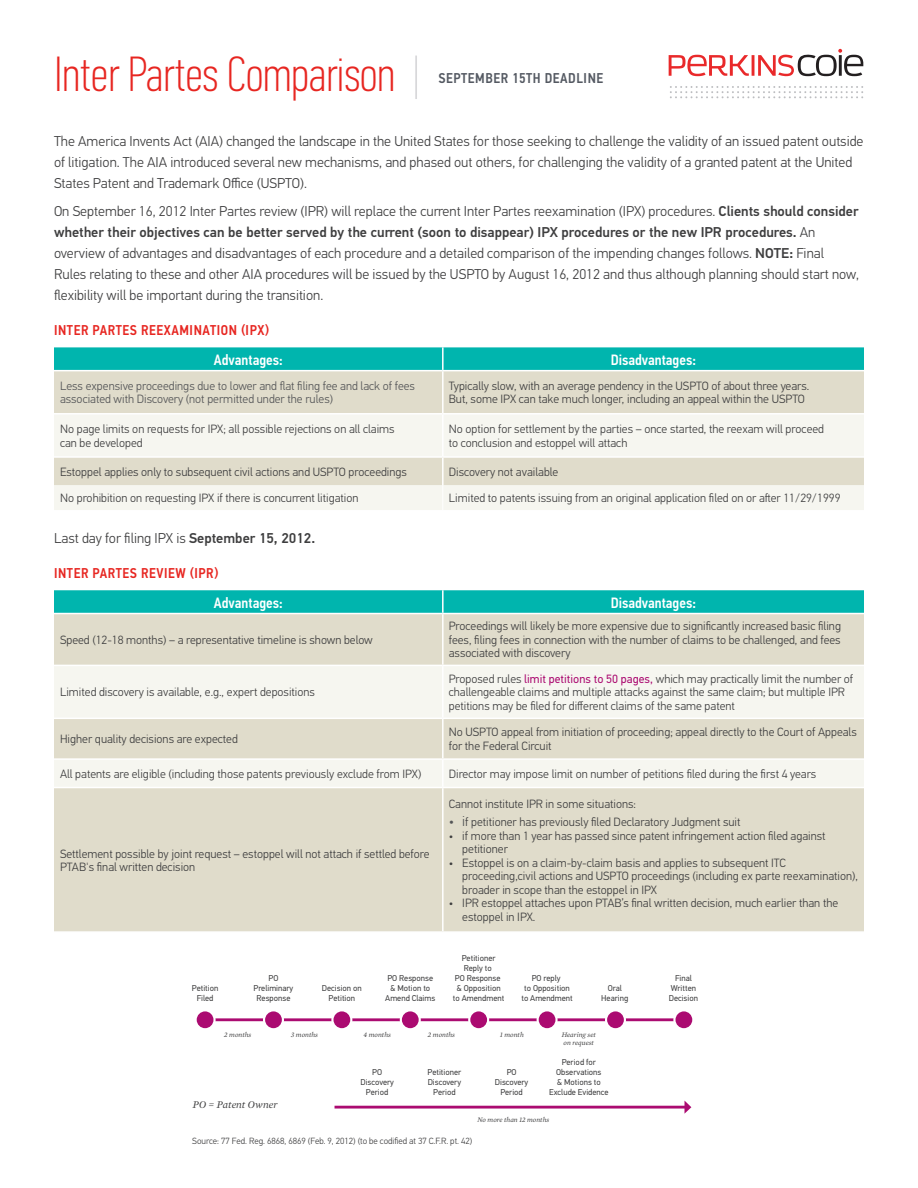
<style>
.page{position:relative;width:918px;height:1188px;background:#fff}
.page>*{position:absolute;margin:0;border:0;box-sizing:border-box;transform-origin:0 0}
.Industry_Practice_Re{font:100 49.5px "PF Din Text Comp Pro";color:#e72621}
.Subhead_2{font:500 15px "PF Din Text Cond Pro";color:#fff}
.Body_text{font:500 15px "PF Din Text Cond Pro";color:#fff}
.Body_Text{font:300 14.25px/21px "PF Din Text Pro";color:#3e3e3f}
.Sub_head_1_-_red{font:500 14.25px "PF Din Text Cond Pro";letter-spacing:.04em;color:#e72621}
.Onesheet_Tagline{font:500 14.25px "PF Din Text Cond Pro";letter-spacing:.04em;color:#545962}
.Body_Text-Table_Back{font:300 12px/13.5px "PF Din Text Pro";color:#3e3e3f}
.Body_Text-Table_Back-2{font:300 12px/13.5px "PF Din Text Pro";color:#545557}
.Bullet_text{font:italic 10.5px "Mercury Text G1";color:#3e3e3f}
.Disclaimer{font:300 9px "PF Din Text Pro";color:#3e3e3f}
.t1{font:8.55px/9.9px "PF Din Text Pro";color:#3e3e3f;text-align:center}
.t2{font:italic 7.05px/8.6px "Mercury Text G1";color:#3e3e3f}
.s1{font-family:"PF Din Text Comp Pro X Thin";font-weight:400;color:#bcbdc0}
.s2{font-weight:500}
.s3{font-weight:400;color:#ab0b71}
.s4{font-size:14.25px;color:#545557}
</style>
<div class="page">
<svg style="left:669px;top:49px;width:194px;height:27px"></svg>
<svg style="left:670px;top:86px;width:194px;height:13px"></svg>
<svg style="left:54px;top:347px;width:810px;height:66px;background:#92cec1"></svg>
<div style="left:54px;top:415px;width:810px;height:41px;background:#f6f6f0"></div>
<hr style="left:442px;top:347px;width:2px;height:23px;background:#fff">
<hr style="left:54px;top:370px;width:389px;height:1px;background:#fff">
<hr style="left:443px;top:370px;width:421px;height:1px;background:#fff">
<hr style="left:442px;top:371px;width:2px;height:42px;background:#fff">
<hr style="left:442px;top:415px;width:2px;height:41px;background:#fff">
<svg style="left:54px;top:457px;width:810px;height:53px"></svg>
<svg style="left:54px;top:590px;width:810px;height:23px;background:#05b6af"></svg>
<div style="left:54px;top:614px;width:810px;height:317px;background:#e0dccb"></div>
<svg style="left:54px;top:666px;width:810px;height:121px;fill:#f6f6f0"></svg>
<hr style="left:442px;top:590px;width:2px;height:23px;background:#fff">
<hr style="left:442px;top:614px;width:2px;height:51px;background:#fff">
<hr style="left:54px;top:665px;width:389px;height:1px;background:#fff">
<hr style="left:443px;top:665px;width:421px;height:1px;background:#fff">
<hr style="left:442px;top:666px;width:2px;height:52px;background:#fff">
<hr style="left:54px;top:718px;width:389px;height:1px;background:#fff">
<hr style="left:443px;top:718px;width:421px;height:1px;background:#fff">
<hr style="left:442px;top:719px;width:2px;height:39px;background:#fff">
<hr style="left:54px;top:758px;width:389px;height:2px;background:#fff">
<hr style="left:443px;top:758px;width:421px;height:2px;background:#fff">
<hr style="left:442px;top:760px;width:2px;height:27px;background:#fff">
<hr style="left:54px;top:787px;width:389px;height:1px;background:#fff">
<hr style="left:443px;top:787px;width:421px;height:1px;background:#fff">
<hr style="left:442px;top:788px;width:2px;height:143px;background:#fff">
<hr style="left:205px;top:1018px;width:478px;height:3px;background:#ab0b71">
<svg style="left:196px;top:1011px;width:20px;height:18px"></svg>
<svg style="left:263px;top:1011px;width:21px;height:18px"></svg>
<svg style="left:331px;top:1011px;width:21px;height:18px"></svg>
<svg style="left:400px;top:1011px;width:21px;height:18px"></svg>
<svg style="left:468px;top:1011px;width:21px;height:18px"></svg>
<svg style="left:537px;top:1011px;width:21px;height:18px"></svg>
<svg style="left:605px;top:1011px;width:21px;height:18px"></svg>
<svg style="left:673px;top:1011px;width:20px;height:18px"></svg>
<hr style="left:335px;top:1106px;width:351px;height:3px;background:#ab0b71">
<svg style="left:685px;top:1101px;width:6px;height:12px"></svg>
<p class="Industry_Practice_Re" style="left:54px;top:46px;width:368px">Inter Partes Comparison <span class="s1">|</span></p>
<p class="Onesheet_Tagline" style="left:438px;top:69px;width:166px">SEPTEMBER 15TH DEADLINE</p>
<p class="Body_Text" style="left:54px;top:131px;width:811px">The America Invents Act (AIA) changed the landscape in the United States for those seeking to challenge the validity of an issued patent outside of litigation. The AIA introduced several new mechanisms, and phased out others, for challenging the validity of a granted patent at the United<br>States Patent and Trademark Office (USPTO).</p>
<p class="Body_Text" style="left:54px;top:201px;width:807px">On September 16, 2012 Inter Partes review (IPR) will replace the current Inter Partes reexamination (IPX) procedures. <span class="s2">Clients should consider whether their objectives can be better served by the current (soon to disappear) IPX procedures or the new IPR procedures.</span> An overview of advantages and disadvantages of each procedure and a detailed comparison of the impending changes follows. <span class="s2">NOTE:</span> Final Rules relating to these and other AIA procedures will be issued by the USPTO by August 16, 2012 and thus although planning should start now, flexibility will be important during the transition.</p>
<p class="Sub_head_1_-_red" style="left:54px;top:321px;width:216px">INTER PARTES REEXAMINATION (IPX)</p>
<p class="Subhead_2" style="left:214px;top:350px;width:70px">Advantages:</p>
<p class="Subhead_2" style="left:611px;top:350px;width:87px">Disadvantages:</p>
<p class="Body_Text-Table_Back-2" style="left:60px;top:379px;width:357px">Less expensive proceedings due to lower and flat filing fee and lack of fees associated with Discovery (not permitted under the rules)</p>
<p class="Body_Text-Table_Back" style="left:449px;top:379px;width:362px">Typically slow, with an average pendency in the USPTO of about three years.<br>But, some IPX can take much longer, including an appeal within the USPTO</p>
<p class="Body_Text-Table_Back" style="left:60px;top:422px;width:336px">No page limits on requests for IPX; all possible rejections on all claims can be developed</p>
<p class="Body_Text-Table_Back" style="left:449px;top:422px;width:377px">No option for settlement by the parties – once started, the reexam will proceed to conclusion and estoppel will attach</p>
<p class="Body_Text-Table_Back" style="left:60px;top:465px;width:349px">Estoppel applies only to subsequent civil actions and USPTO proceedings</p>
<p class="Body_Text-Table_Back" style="left:449px;top:465px;width:111px">Discovery not available</p>
<p class="Body_Text-Table_Back" style="left:60px;top:491px;width:300px">No prohibition on requesting IPX if there is concurrent litigation</p>
<p class="Body_Text-Table_Back" style="left:449px;top:491px;width:393px">Limited to patents issuing from an original application filed on or after 11/29/1999</p>
<p class="Body_Text" style="left:54px;top:528px;width:263px">Last day for filing IPX is <span class="s2">September 15, 2012.</span></p>
<p class="Sub_head_1_-_red" style="left:54px;top:564px;width:166px">INTER PARTES REVIEW (IPR)</p>
<p class="Subhead_2" style="left:214px;top:593px;width:70px">Advantages:</p>
<p class="Body_text" style="left:611px;top:593px;width:87px">Disadvantages:</p>
<p class="Body_Text-Table_Back" style="left:60px;top:633px;width:314px">Speed (12-18 months) – a representative timeline is shown below</p>
<p class="Body_Text-Table_Back" style="left:449px;top:620px;width:394px;text-align:justify">Proceedings will likely be more expensive due to significantly increased basic filing fees, filing fees in connection with the number of claims to be challenged, and fees associated with discovery</p>
<p class="Body_Text-Table_Back" style="left:60px;top:686px;width:256px">Limited discovery is available, e.g., expert depositions</p>
<p class="Body_Text-Table_Back" style="left:449px;top:672px;width:406px">Proposed rules <span class="s3">limit petitions to 50 pages,</span> which may practically limit the number of challengeable claims and multiple attacks against the same claim; but multiple IPR petitions may be filed for different claims of the same patent</p>
<p class="Body_Text-Table_Back" style="left:60px;top:733px;width:179px">Higher quality decisions are expected</p>
<p class="Body_Text-Table_Back" style="left:449px;top:726px;width:410px">No USPTO appeal from initiation of proceeding; appeal directly to the Court of Appeals for the Federal Circuit</p>
<p class="Body_Text-Table_Back" style="left:60px;top:767px;width:363px">All patents are eligible (including those patents previously exclude from IPX)</p>
<p class="Body_Text-Table_Back" style="left:449px;top:767px;width:369px">Director may impose limit on number of petitions filed during the first 4 years</p>
<p class="Body_Text-Table_Back" style="left:60px;top:847px;width:371px">Settlement possible by joint request – estoppel will not attach if settled before<br>PTAB's final written decision</p>
<p class="t1" style="left:192px;top:983px;width:28px">Petition<br>Filed</p>
<p class="t1" style="left:254px;top:973px;width:41px">PO<br>Preliminary<br>Response</p>
<p class="t1" style="left:322px;top:983px;width:41px">Decision on<br>Petition</p>
<p class="t1" style="left:385px;top:973px;width:51px">PO Response &amp; Motion to<br>Amend Claims</p>
<p class="Body_Text-Table_Back" style="left:449px;top:797px;width:189px">Cannot institute IPR in some situations:</p>
<p class="Body_Text-Table_Back" style="left:449px;top:815px;width:293px"><span class="s4">• i</span>f petitioner has previously filed Declaratory Judgment suit</p>
<p class="Body_Text-Table_Back" style="left:462px;top:829px;width:365px;text-indent:-14px">• if more than 1 year has passed since patent infringement action filed against petitioner</p>
<p class="Body_Text-Table_Back" style="left:462px;top:856px;width:397px;text-indent:-14px">• Estoppel is on a claim-by-claim basis and applies to subsequent ITC proceeding,civil actions and USPTO proceedings (including ex parte reexamination), broader in scope than the estoppel in IPX</p>
<p class="Body_Text-Table_Back" style="left:462px;top:896px;width:377px;text-indent:-14px">• IPR estoppel attaches upon PTAB’s final written decision, much earlier than the estoppel in IPX.</p>
<p class="t1" style="left:453px;top:953px;width:53px">Petitioner<br>Reply to<br>PO Response &amp; Opposition to Amendment</p>
<p class="t1" style="left:521px;top:973px;width:53px">PO reply<br>to Opposition to Amendment</p>
<p class="t1" style="left:601px;top:983px;width:29px">Oral<br>Hearing</p>
<p class="t1" style="left:669px;top:973px;width:31px">Final<br>Written<br>Decision</p>
<p class="t2" style="left:224px;top:1030px;width:29px">2 months</p>
<p class="t2" style="left:291px;top:1030px;width:28px">3 months</p>
<p class="t2" style="left:363px;top:1030px;width:29px">4 months</p>
<p class="t2" style="left:428px;top:1030px;width:29px">2 months</p>
<p class="t2" style="left:500px;top:1030px;width:25px">1 month</p>
<p class="t2" style="left:562px;top:1030px;width:36px">Hearing set on request</p>
<p class="Bullet_text" style="left:193px;top:1097px;width:86px">PO = Patent Owner</p>
<p class="t1" style="left:360px;top:1067px;width:35px">PO<br>Discovery<br>Period</p>
<p class="t1" style="left:428px;top:1067px;width:35px">Petitioner<br>Discovery<br>Period</p>
<p class="t1" style="left:495px;top:1067px;width:35px">PO<br>Discovery<br>Period</p>
<p class="t1" style="left:549px;top:1057px;width:61px">Period for<br>Observations<br>&amp; Motions to<br>Exclude Evidence</p>
<p class="t2" style="left:477px;top:1115px;width:73px">No more than 12 months</p>
<p class="Disclaimer" style="left:192px;top:1136px;width:282px">Source: 77 Fed. Reg. 6868, 6869 (Feb. 9, 2012) (to be codified at 37 C.F.R. pt. 42)</p>
</div>
